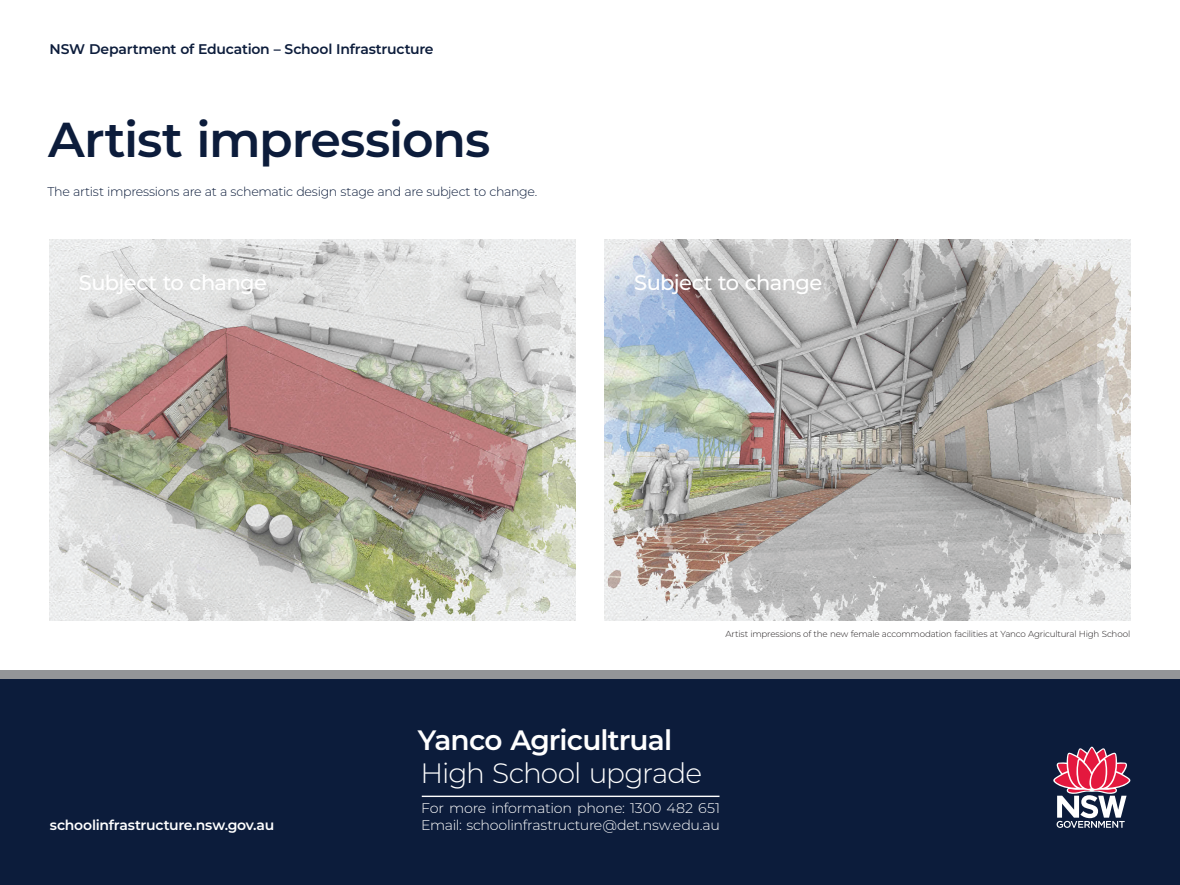
<style>
.page{position:relative;width:1180px;height:885px;background:#fff}
.page>*{position:absolute;margin:0;border:0;box-sizing:border-box;transform-origin:0 0}
.t1{font:600 49px "Montserrat";letter-spacing:-.02em;color:#0c1c3b}
.t2{font:600 28px "Montserrat";letter-spacing:-.03em;color:#fff}
.t3{font:300 28px "Montserrat";letter-spacing:-.035em;color:#fff}
.t4{font:500 21px "Montserrat";letter-spacing:-.03em;color:#fff}
.t5{font:300 14px/16.8px "Montserrat";letter-spacing:-.02em;color:#fff}
.t6{font:600 14px "Montserrat";letter-spacing:-.015em;color:#0c1c3b}
.t7{font:600 14px "Montserrat";letter-spacing:-.015em;color:#fff}
.t8{font:300 12.6px "Montserrat";letter-spacing:-.025em;color:#0c1c3b}
.t9{font:300 8.75px "Montserrat";letter-spacing:-.02em;color:#231f20}
</style>
<div class="page">
<div style="left:0;top:678px;width:1180px;height:207px;background:#0c1c3b"></div>
<hr style="left:422px;top:795px;width:297px;height:2px;background:#fff">
<div style="left:0;top:670px;width:1180px;height:8px;background:#939598"></div>
<svg style="left:1053px;top:746px;width:77px;height:82px"></svg>
<img style="left:50px;top:240px;width:525px;height:380px">
<img style="left:605px;top:240px;width:525px;height:380px">
<h3 class="t6" style="left:49px;top:39px;width:386px">NSW Department of Education – School Infrastructure</h3>
<h1 class="t1" style="left:48px;top:105px;width:444px">Artist impressions</h1>
<h3 class="t8" style="left:47px;top:183px;width:491px">The artist impressions are at a schematic design stage and are subject to change.</h3>
<h3 class="t4" style="left:79px;top:268px;width:189px">Subject to change</h3>
<h3 class="t4" style="left:634px;top:268px;width:189px">Subject to change</h3>
<h3 class="t7" style="left:50px;top:815px;width:226px">schoolinfrastructure.nsw.gov.au</h3>
<p class="t9" style="left:725px;top:628px;width:406px">Artist impressions of the new female accommodation facilities at Yanco Agricultural High School</p>
<h2 class="t2" style="left:418px;top:720px;width:256px">Yanco Agricultrual</h2>
<h2 class="t3" style="left:421px;top:754px;width:283px">High School upgrade</h2>
<h3 class="t5" style="left:421px;top:799px;width:300px">For more information phone: 1300 482 651<br>Email: schoolinfrastructure@det.nsw.edu.au</h3>
</div>
